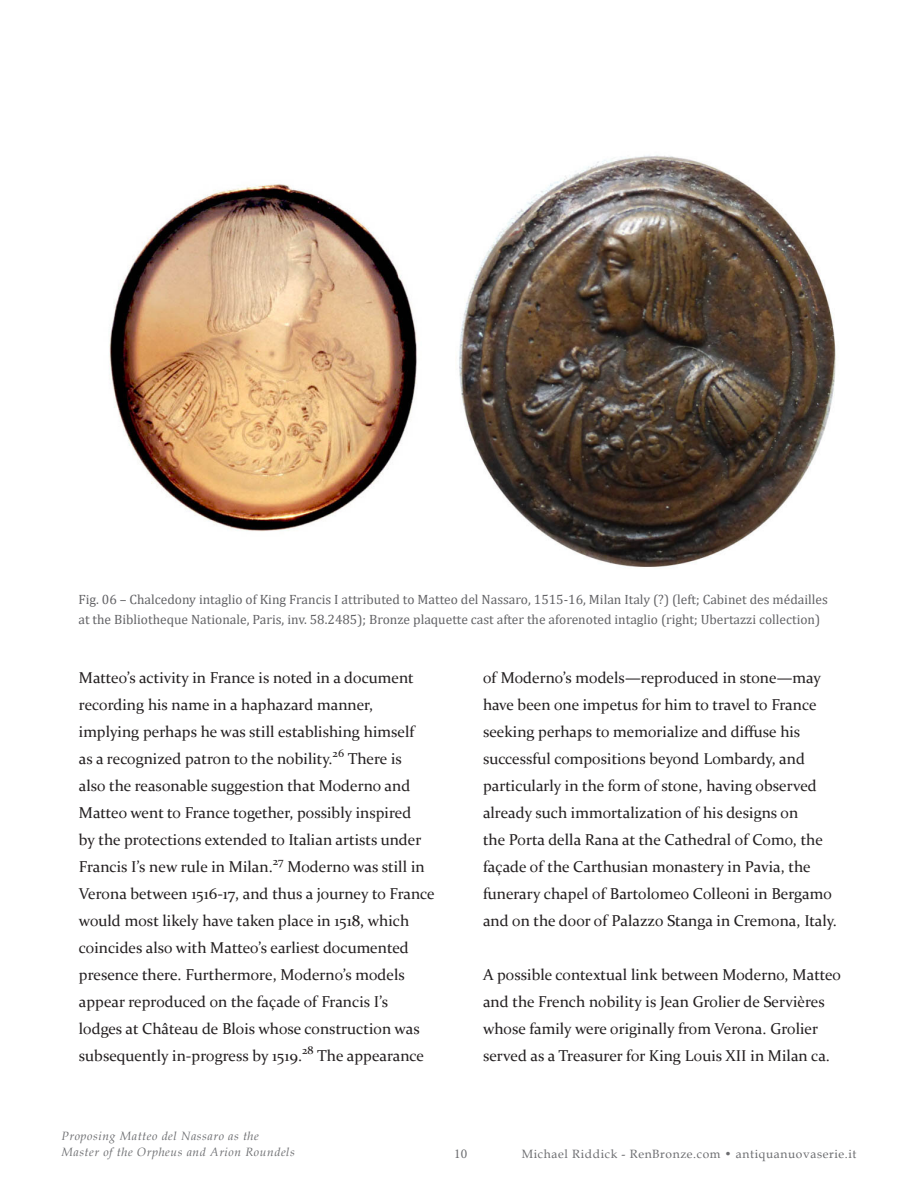
<style>
.page{position:relative;width:918px;height:1188px;background:#fff}
.page>*{position:absolute;margin:0;border:0;box-sizing:border-box;transform-origin:0 0}
.t1{font:15.75px/27px "Constantia";color:#231f20}
.t2{font:13.5px/19.5px "Cambria";color:#636366}
.t3{font:13.5px "Minion Pro";color:#6c6d70}
.t4{font:italic 12px/16.5px "Book Antiqua";letter-spacing:.05em;color:#6c6d70}
.t5{font:12px "Book Antiqua";letter-spacing:.05em;color:#6c6d70}
.t6{font:11.25px "Constantia";color:#231f20}
</style>
<div class="page">
<img style="left:109px;top:155px;width:727px;height:412px">
<p class="t2" style="left:78px;top:590px;width:751px">Fig. 06 – Chalcedony intaglio of King Francis I attributed to Matteo del Nassaro, 1515-16, Milan Italy (?) (left; Cabinet des médailles at the Bibliotheque Nationale, Paris, inv. 58.2485); Bronze plaquette cast after the aforenoted intaglio (right; Ubertazzi collection)</p>
<p class="t1" style="left:79px;top:664px;width:337px">Matteo’s activity in France is noted in a document recording his name in a haphazard manner, implying perhaps he was still establishing himself as a recognized patron to the nobility.</p>
<p class="t6" style="left:333px;top:745px;width:13px">26</p>
<p class="t1" style="left:79px;top:745px;width:344px;text-indent:269px">There is also the reasonable suggestion that Moderno and Matteo went to France together, possibly inspired by the protections extended to Italian artists under Francis I’s new rule in Milan.</p>
<p class="t6" style="left:273px;top:853px;width:12px">27</p>
<p class="t1" style="left:79px;top:853px;width:357px;text-indent:209px">Moderno was still in Verona between 1516-17, and thus a journey to France would most likely have taken place in 1518, which coincides also with Matteo’s earliest documented presence there. Furthermore, Moderno’s models appear reproduced on the façade of Francis I’s lodges at Château de Blois whose construction was subsequently in-progress by 1519.</p>
<p class="t6" style="left:302px;top:1042px;width:13px">28</p>
<p class="t1" style="left:317px;top:1042px;width:108px">The appearance</p>
<p class="t1" style="left:483px;top:664px;width:355px">of Moderno’s models—reproduced in stone—may have been one impetus for him to travel to France seeking perhaps to memorialize and diffuse his successful compositions beyond Lombardy, and particularly in the form of stone, having observed already such immortalization of his designs on<br>the Porta della Rana at the Cathedral of Como, the façade of the Carthusian monastery in Pavia, the funerary chapel of Bartolomeo Colleoni in Bergamo and on the door of Palazzo Stanga in Cremona, Italy.</p>
<p class="t1" style="left:483px;top:961px;width:360px">A possible contextual link between Moderno, Matteo and the French nobility is Jean Grolier de Servières whose family were originally from Verona. Grolier served as a Treasurer for King Louis XII in Milan ca.</p>
<p class="t4" style="left:62px;top:1127px;width:235px">Proposing Matteo del Nassaro as the<br>Master of the Orpheus and Arion Roundels</p>
<p class="t3" style="left:454px;top:1144px;width:14px">10</p>
<p class="t5" style="left:522px;top:1146px;width:336px">Michael Riddick - RenBronze.com • antiquanuovaserie.it</p>
</div>
